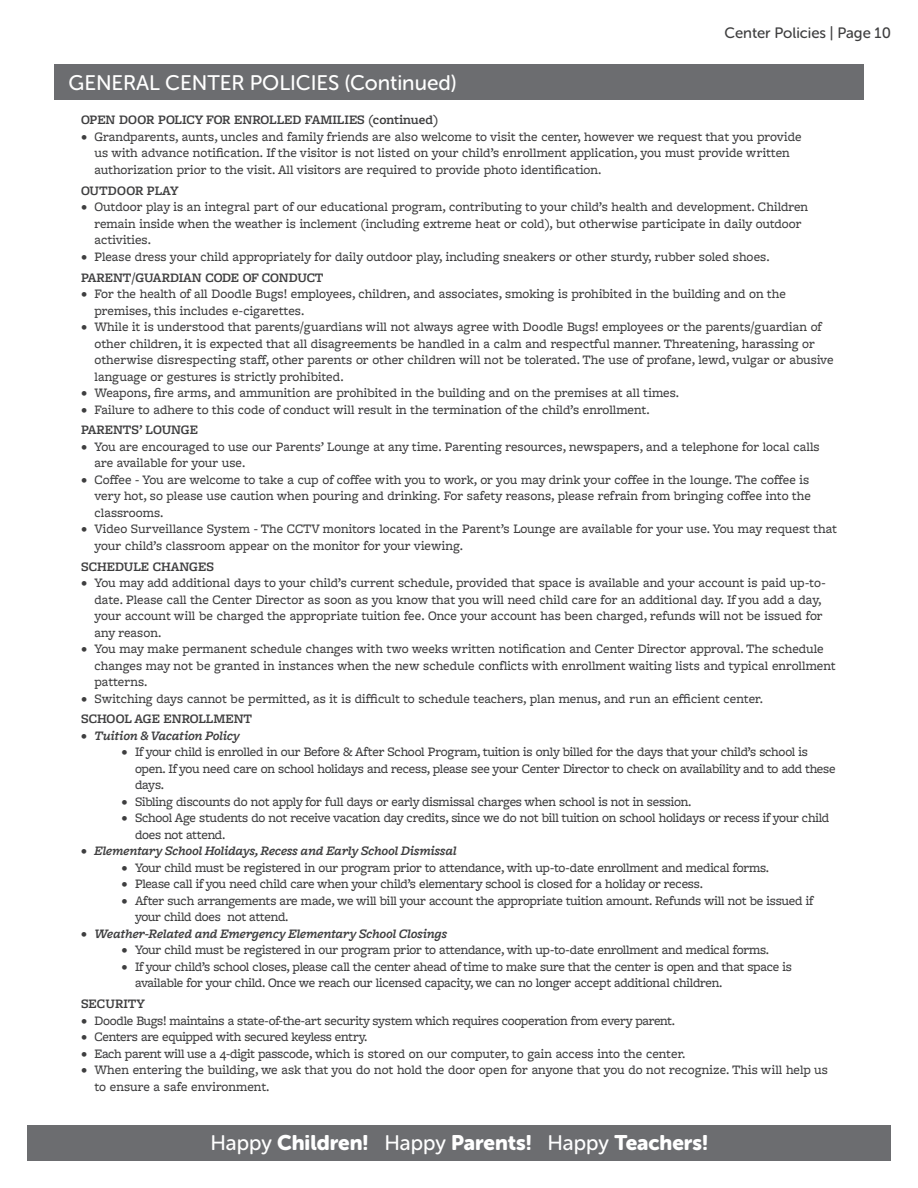
<style>
.page{position:relative;width:918px;height:1188px;background:#fff}
.page>*{position:absolute;margin:0;border:0;box-sizing:border-box;transform-origin:0 0}
.t1{font:21px "Museo Sans Rounded 900";color:#fff}
.t2{font:21px "Museo Sans Rounded 500";color:#fff}
.t3{font:15px "Museo Sans Rounded 500";color:#3e3e3f}
.t4{font:500 13.5px/16.5px "Freight Macro Pro";letter-spacing:-.01em;color:#3e3e3f}
.t5{font:600 13.5px "Freight Macro Pro";color:#3e3e3f}
.t6{font:italic 600 13.5px "Freight Macro Pro";letter-spacing:-.02em;color:#3e3e3f}
.s1{font-family:"Museo Sans Rounded 500"}
</style>
<div class="page">
<div style="left:27px;top:1125px;width:864px;height:36px;background:#6c6d70"></div>
<div style="left:54px;top:64px;width:810px;height:36px;background:#6c6d70"></div>
<p class="t3" style="left:725px;top:25px;width:168px">Center Policies | Page 10</p>
<p class="t2" style="left:69px;top:71px;width:390px">GENERAL CENTER POLICIES (Continued)</p>
<p class="t5" style="left:81px;top:111px;width:359px">OPEN DOOR POLICY FOR ENROLLED FAMILIES (continued)</p>
<p class="t4" style="left:94px;top:128px;width:709px;text-indent:-14px">• Grandparents, aunts, uncles and family friends are also welcome to visit the center, however we request that you provide us with advance notification. If the visitor is not listed on your child’s enrollment application, you must provide written authorization prior to the visit. All visitors are required to provide photo identification.</p>
<p class="t5" style="left:81px;top:181px;width:99px">OUTDOOR PLAY</p>
<p class="t4" style="left:94px;top:198px;width:715px;text-indent:-14px">• Outdoor play is an integral part of our educational program, contributing to your child’s health and development. Children remain inside when the weather is inclement (including extreme heat or cold), but otherwise participate in daily outdoor activities.</p>
<p class="t4" style="left:81px;top:248px;width:690px">• Please dress your child appropriately for daily outdoor play, including sneakers or other sturdy, rubber soled shoes.</p>
<p class="t5" style="left:81px;top:268px;width:244px">PARENT/GUARDIAN CODE OF CONDUCT</p>
<p class="t4" style="left:94px;top:285px;width:693px;text-indent:-14px">• For the health of all Doodle Bugs! employees, children, and associates, smoking is prohibited in the building and on the premises, this includes e-cigarettes.</p>
<p class="t4" style="left:94px;top:318px;width:741px;text-indent:-14px">• While it is understood that parents/guardians will not always agree with Doodle Bugs! employees or the parents/guardian of other children, it is expected that all disagreements be handled in a calm and respectful manner. Threatening, harassing or otherwise disrespecting staff, other parents or other children will not be tolerated. The use of profane, lewd, vulgar or abusive language or gestures is strictly prohibited.</p>
<p class="t4" style="left:81px;top:384px;width:600px">• Weapons, fire arms, and ammunition are prohibited in the building and on the premises at all times.</p>
<p class="t4" style="left:81px;top:400px;width:570px">• Failure to adhere to this code of conduct will result in the termination of the child’s enrollment.</p>
<p class="t5" style="left:81px;top:421px;width:119px">PARENTS’ LOUNGE</p>
<p class="t4" style="left:94px;top:438px;width:727px;text-indent:-14px">• You are encouraged to use our Parents’ Lounge at any time. Parenting resources, newspapers, and a telephone for local calls are available for your use.</p>
<p class="t4" style="left:94px;top:471px;width:718px;text-align:justify;text-indent:-14px">• Coffee - You are welcome to take a cup of coffee with you to work, or you may drink your coffee in the lounge. The coffee is very hot, so please use caution when pouring and drinking. For safety reasons, please refrain from bringing coffee into the classrooms.</p>
<p class="t4" style="left:94px;top:520px;width:744px;text-indent:-14px">• Video Surveillance System - The CCTV monitors located in the Parent’s Lounge are available for your use. You may request that your child’s classroom appear on the monitor for your viewing.</p>
<p class="t5" style="left:81px;top:557px;width:134px">SCHEDULE CHANGES</p>
<p class="t4" style="left:94px;top:574px;width:733px;text-indent:-14px">• You may add additional days to your child’s current schedule, provided that space is available and your account is paid up-to&shy;date. Please call the Center Director as soon as you know that you will need child care for an additional day. If you add a day, your account will be charged the appropriate tuition fee. Once your account has been charged, refunds will not be issued for any reason.</p>
<p class="t4" style="left:94px;top:640px;width:743px;text-indent:-14px">• You may make permanent schedule changes with two weeks written notification and Center Director approval. The schedule changes may not be granted in instances when the new schedule conflicts with enrollment waiting lists and typical enrollment patterns.</p>
<p class="t4" style="left:81px;top:690px;width:684px">• Switching days cannot be permitted, as it is difficult to schedule teachers, plan menus, and run an efficient center.</p>
<p class="t5" style="left:81px;top:710px;width:173px">SCHOOL AGE ENROLLMENT</p>
<p class="t6" style="left:81px;top:726px;width:161px">• Tuition &amp; Vacation Policy</p>
<p class="t4" style="left:135px;top:743px;width:702px;text-indent:-14px">• If your child is enrolled in our Before &amp; After School Program, tuition is only billed for the days that your child’s school is open. If you need care on school holidays and recess, please see your Center Director to check on availability and to add these days.</p>
<p class="t4" style="left:122px;top:793px;width:571px">• Sibling discounts do not apply for full days or early dismissal charges when school is not in session.</p>
<p class="t4" style="left:135px;top:809px;width:696px;text-indent:-14px">• School Age students do not receive vacation day credits, since we do not bill tuition on school holidays or recess if your child does not attend.</p>
<p class="t6" style="left:81px;top:842px;width:378px">• Elementary School Holidays, Recess and Early School Dismissal</p>
<p class="t4" style="left:122px;top:859px;width:649px">• Your child must be registered in our program prior to attendance, with up-to-date enrollment and medical forms.</p>
<p class="t4" style="left:122px;top:875px;width:583px">• Please call if you need child care when your child’s elementary school is closed for a holiday or recess.</p>
<p class="t4" style="left:135px;top:892px;width:680px;text-indent:-14px">• After such arrangements are made, we will bill your account the appropriate tuition amount. Refunds will not be issued if your child does not attend.</p>
<p class="t6" style="left:81px;top:924px;width:368px">• Weather-Related and Emergency Elementary School Closings</p>
<p class="t4" style="left:122px;top:941px;width:649px">• Your child must be registered in our program prior to attendance, with up-to-date enrollment and medical forms.</p>
<p class="t4" style="left:135px;top:958px;width:658px;text-indent:-14px">• If your child’s school closes, please call the center ahead of time to make sure that the center is open and that space is available for your child. Once we reach our licensed capacity, we can no longer accept additional children.</p>
<p class="t5" style="left:81px;top:994px;width:66px">SECURITY</p>
<p class="t4" style="left:81px;top:1012px;width:596px">• Doodle Bugs! maintains a state-of-the-art security system which requires cooperation from every parent.</p>
<p class="t4" style="left:81px;top:1028px;width:288px">• Centers are equipped with secured keyless entry.</p>
<p class="t4" style="left:81px;top:1045px;width:606px">• Each parent will use a 4-digit passcode, which is stored on our computer, to gain access into the center.</p>
<p class="t4" style="left:94px;top:1061px;width:735px;text-indent:-14px">• When entering the building, we ask that you do not hold the door open for anyone that you do not recognize. This will help us to ensure a safe environment.</p>
<h1 class="t1" style="left:210px;top:1131px;width:499px"><span class="s1">Happy</span> Children! <span class="s1">Happy</span> Parents! <span class="s1">Happy</span> Teachers!</h1>
</div>
